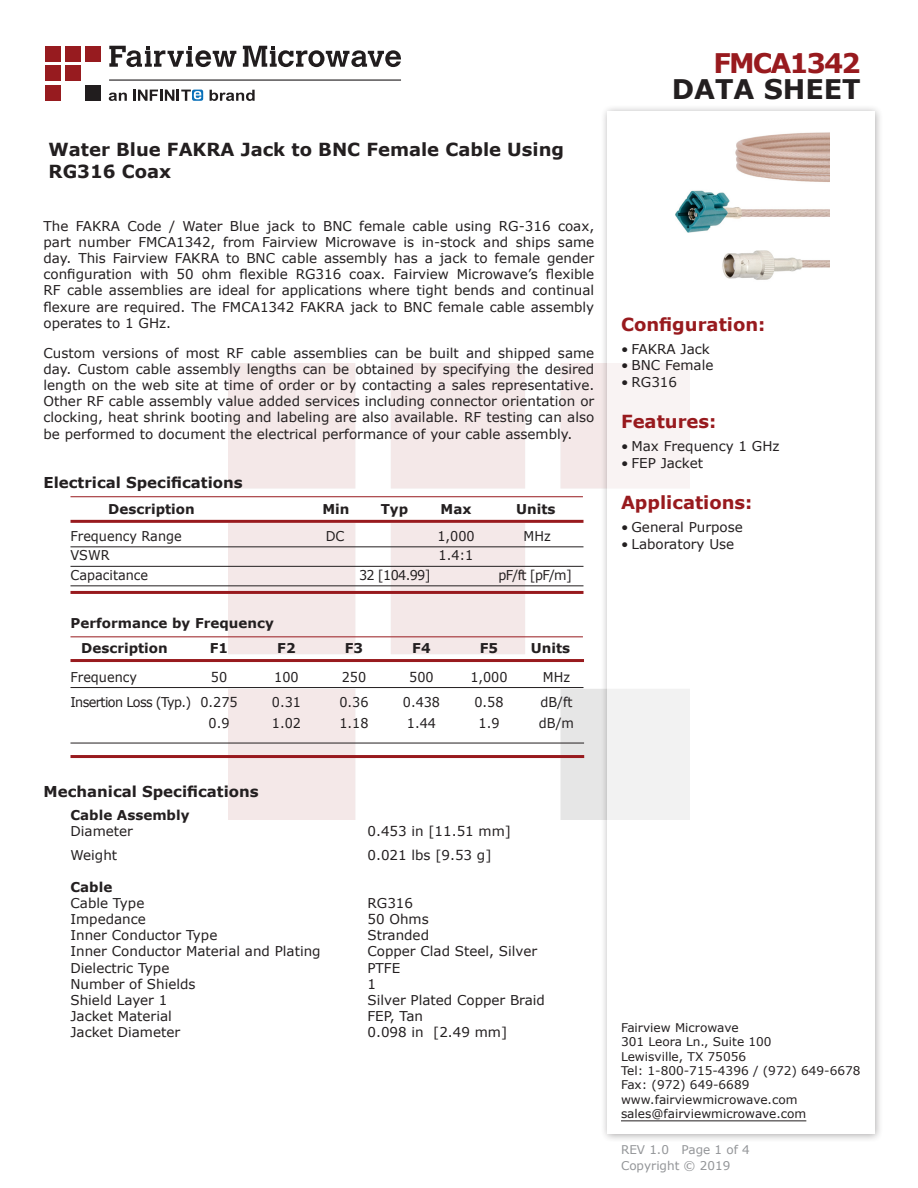
<style>
.page{position:relative;width:918px;height:1188px;background:#fff}
.page>*{position:absolute;margin:0;border:0;box-sizing:border-box;transform-origin:0 0}
.t1{font:700 27px "Verdana";color:#231f20}
.FM{font:700 27px "Verdana";letter-spacing:-.07em;color:#981a1e}
.Web_Description_Para{font:700 18px/21.6px "Verdana";color:#231f20}
.Head1{font:700 18px "Verdana";color:#981a1e}
.Applications_Header{font:700 18px "Verdana";color:#981a1e}
.Head1-2{font:700 15px "Verdana";color:#231f20}
.MarketingDescription{font:13.5px/16.2px "Verdana";color:#231f20;text-align:justify}
.Specs_Para{font:13.5px "Verdana";color:#231f20}
.Table_Body_Frequency{font:13.5px "Verdana";color:#231f20;scale:.95 1}
.Table-Body{font:13.5px "Verdana";color:#231f20;scale:.95 1}
.Table_Header_Frequen{font:700 13.5px "Verdana";color:#231f20}
.Table-Header{font:700 13.5px "Verdana";color:#231f20}
.Table_Body_Frequency-2{font:13.5px "Verdana";letter-spacing:-.05em;color:#231f20;scale:.95 1}
.Head2{font:700 13.5px "Verdana";color:#231f20}
.Head3{font:700 13.5px "Verdana";color:#231f20}
.FM_Info{font:12px "Verdana";color:#231f20}
.REV_Info{font:12px "Verdana";color:#939598}
</style>
<div class="page">
<img style="left:228px;top:364px;width:372px;height:456px">
<div style="left:45px;top:46px;width:16px;height:15px;background:#971b1f"></div>
<div style="left:65px;top:66px;width:16px;height:15px;background:#971b1f"></div>
<div style="left:85px;top:85px;width:16px;height:16px;background:#211d1e"></div>
<div style="left:45px;top:85px;width:16px;height:16px;background:#971b1f"></div>
<div style="left:85px;top:46px;width:16px;height:15px;background:#971b1f"></div>
<div style="left:45px;top:66px;width:16px;height:15px;background:#971b1f"></div>
<div style="left:65px;top:46px;width:16px;height:15px;background:#971b1f"></div>
<svg style="left:109px;top:46px;width:292px;height:21px"></svg>
<svg style="left:192px;top:90px;width:11px;height:11px"></svg>
<svg style="left:133px;top:90px;width:68px;height:11px"></svg>
<svg style="left:210px;top:90px;width:45px;height:11px"></svg>
<svg style="left:109px;top:93px;width:18px;height:8px"></svg>
<hr style="left:109px;top:80px;width:292px;height:1px;background:#211d1e">
<div style="left:600px;top:104px;width:284px;height:1039px;background:#231f20;opacity:.75"></div>
<div style="left:608px;top:111px;width:267px;height:1023px;background:#fff"></div>
<hr style="left:70px;top:496px;width:513px;height:1px;background:#981a1e">
<hr style="left:70px;top:520px;width:514px;height:3px;background:#981a1e">
<hr style="left:70px;top:547px;width:514px;height:1px;background:#231f20">
<hr style="left:70px;top:566px;width:514px;height:1px;background:#231f20">
<hr style="left:70px;top:586px;width:514px;height:1px;background:#231f20">
<hr style="left:70px;top:591px;width:514px;height:3px;background:#981a1e">
<hr style="left:70px;top:636px;width:513px;height:1px;background:#981a1e">
<hr style="left:70px;top:659px;width:514px;height:3px;background:#981a1e">
<hr style="left:70px;top:687px;width:514px;height:1px;background:#231f20">
<hr style="left:70px;top:743px;width:514px;height:1px;background:#231f20">
<hr style="left:70px;top:755px;width:514px;height:3px;background:#981a1e">
<hr style="left:621px;top:1120px;width:185px;height:1px;background:#231f20">
<img style="left:675px;top:132px;width:155px;height:148px">
<p class="Web_Description_Para" style="left:49px;top:139px;width:517px">Water Blue FAKRA Jack to BNC Female Cable Using<br>RG316 Coax</p>
<p class="MarketingDescription" style="left:44px;top:217px;width:552px">The FAKRA Code / Water Blue jack to BNC female cable using RG-316 coax, part number FMCA1342, from Fairview Microwave is in-stock and ships same day. This Fairview FAKRA to BNC cable assembly has a jack to female gender configuration with 50 ohm flexible RG316 coax. Fairview Microwave’s flexible RF cable assemblies are ideal for applications where tight bends and continual flexure are required. The FMCA1342 FAKRA jack to BNC female cable assembly operates to 1 GHz.</p>
<p class="MarketingDescription" style="left:44px;top:344px;width:552px">Custom versions of most RF cable assemblies can be built and shipped same day. Custom cable assembly lengths can be obtained by specifying the desired length on the web site at time of order or by contacting a sales representative.<br>Other RF cable assembly value added services including connector orientation or clocking, heat shrink booting and labeling are also available. RF testing can also be performed to document the electrical performance of your cable assembly.</p>
<p class="Head1-2" style="left:44px;top:472px;width:201px">Electrical Specifications</p>
<p class="Table-Header" style="left:108px;top:499px;width:88px">Description</p>
<p class="Table-Header" style="left:322px;top:499px;width:29px">Min</p>
<p class="Table-Header" style="left:381px;top:499px;width:29px">Typ</p>
<p class="Table-Header" style="left:441px;top:499px;width:32px">Max</p>
<p class="Table-Header" style="left:516px;top:499px;width:41px">Units</p>
<p class="Table-Body" style="left:70px;top:527px;width:119px">Frequency Range</p>
<p class="Table-Body" style="left:326px;top:527px;width:21px">DC</p>
<p class="Table-Body" style="left:437px;top:527px;width:41px">1,000</p>
<p class="Table-Body" style="left:524px;top:527px;width:30px">MHz</p>
<p class="Table-Body" style="left:70px;top:546px;width:43px">VSWR</p>
<p class="Table-Body" style="left:439px;top:546px;width:38px">1.4:1</p>
<p class="Table-Body" style="left:70px;top:566px;width:83px">Capacitance</p>
<p class="Table-Body" style="left:359px;top:566px;width:77px">32 [104.99]</p>
<p class="Table-Body" style="left:498px;top:566px;width:79px">pF/ft [pF/m]</p>
<p class="Head2" style="left:70px;top:614px;width:205px">Performance by Frequency</p>
<p class="Table_Header_Frequen" style="left:81px;top:639px;width:88px">Description</p>
<p class="Table_Header_Frequen" style="left:210px;top:639px;width:20px">F1</p>
<p class="Table_Header_Frequen" style="left:277px;top:639px;width:20px">F2</p>
<p class="Table_Header_Frequen" style="left:345px;top:639px;width:20px">F3</p>
<p class="Table_Header_Frequen" style="left:412px;top:639px;width:20px">F4</p>
<p class="Table_Header_Frequen" style="left:480px;top:639px;width:20px">F5</p>
<p class="Table_Header_Frequen" style="left:531px;top:639px;width:41px">Units</p>
<p class="Table_Body_Frequency" style="left:70px;top:667px;width:72px">Frequency</p>
<p class="Table_Body_Frequency" style="left:211px;top:667px;width:19px">50</p>
<p class="Table_Body_Frequency" style="left:274px;top:667px;width:27px">100</p>
<p class="Table_Body_Frequency" style="left:342px;top:667px;width:27px">250</p>
<p class="Table_Body_Frequency" style="left:409px;top:667px;width:27px">500</p>
<p class="Table_Body_Frequency" style="left:470px;top:667px;width:41px">1,000</p>
<p class="Table_Body_Frequency" style="left:543px;top:667px;width:30px">MHz</p>
<p class="Table_Body_Frequency-2" style="left:70px;top:693px;width:177px">Insertion Loss (Typ.) 0.275</p>
<p class="Table_Body_Frequency" style="left:272px;top:693px;width:32px">0.31</p>
<p class="Table_Body_Frequency" style="left:339px;top:693px;width:32px">0.36</p>
<p class="Table_Body_Frequency" style="left:403px;top:693px;width:41px">0.438</p>
<p class="Table_Body_Frequency" style="left:474px;top:693px;width:32px">0.58</p>
<p class="Table_Body_Frequency" style="left:540px;top:693px;width:35px">dB/ft</p>
<p class="Table_Body_Frequency" style="left:209px;top:714px;width:24px">0.9</p>
<p class="Table_Body_Frequency" style="left:272px;top:714px;width:32px">1.02</p>
<p class="Table_Body_Frequency" style="left:339px;top:714px;width:32px">1.18</p>
<p class="Table_Body_Frequency" style="left:407px;top:714px;width:32px">1.44</p>
<p class="Table_Body_Frequency" style="left:479px;top:714px;width:24px">1.9</p>
<p class="Table_Body_Frequency" style="left:539px;top:714px;width:38px">dB/m</p>
<p class="Head1-2" style="left:44px;top:781px;width:217px">Mechanical Specifications</p>
<p class="Head3" style="left:70px;top:806px;width:121px">Cable Assembly</p>
<p class="Specs_Para" style="left:70px;top:822px;width:64px">Diameter</p>
<p class="Specs_Para" style="left:368px;top:822px;width:145px">0.453 in [11.51 mm]</p>
<p class="Specs_Para" style="left:70px;top:846px;width:48px">Weight</p>
<p class="Specs_Para" style="left:368px;top:846px;width:125px">0.021 lbs [9.53 g]</p>
<p class="Head3" style="left:70px;top:877px;width:43px">Cable</p>
<p class="Specs_Para" style="left:70px;top:894px;width:75px">Cable Type</p>
<p class="Specs_Para" style="left:368px;top:894px;width:47px">RG316</p>
<p class="Specs_Para" style="left:70px;top:910px;width:77px">Impedance</p>
<p class="Specs_Para" style="left:368px;top:910px;width:63px">50 Ohms</p>
<p class="Specs_Para" style="left:70px;top:926px;width:148px">Inner Conductor Type</p>
<p class="Specs_Para" style="left:368px;top:926px;width:63px">Stranded</p>
<p class="Specs_Para" style="left:70px;top:942px;width:252px">Inner Conductor Material and Plating</p>
<p class="Specs_Para" style="left:368px;top:942px;width:171px">Copper Clad Steel, Silver</p>
<p class="Specs_Para" style="left:70px;top:959px;width:100px">Dielectric Type</p>
<p class="Specs_Para" style="left:368px;top:959px;width:34px">PTFE</p>
<p class="Specs_Para" style="left:70px;top:975px;width:127px">Number of Shields</p>
<p class="Specs_Para" style="left:368px;top:975px;width:10px">1</p>
<p class="Specs_Para" style="left:70px;top:991px;width:98px">Shield Layer 1</p>
<p class="Specs_Para" style="left:368px;top:991px;width:179px">Silver Plated Copper Braid</p>
<p class="Specs_Para" style="left:70px;top:1007px;width:103px">Jacket Material</p>
<p class="Specs_Para" style="left:368px;top:1007px;width:57px">FEP, Tan</p>
<p class="Specs_Para" style="left:70px;top:1023px;width:111px">Jacket Diameter</p>
<p class="Specs_Para" style="left:368px;top:1023px;width:141px">0.098 in [2.49 mm]</p>
<p class="FM" style="left:714px;top:44px;width:149px">FMCA1342</p>
<p class="t1" style="left:672px;top:70px;width:191px">DATA SHEET</p>
<p class="Head1" style="left:621px;top:312px;width:146px">Configuration:</p>
<p class="MarketingDescription" style="left:621px;top:341px;width:90px">• FAKRA Jack</p>
<p class="MarketingDescription" style="left:621px;top:357px;width:94px">• BNC Female</p>
<p class="MarketingDescription" style="left:621px;top:373px;width:58px">• RG316</p>
<p class="Head1" style="left:621px;top:409px;width:97px">Features:</p>
<p class="MarketingDescription" style="left:621px;top:438px;width:160px">• Max Frequency 1 GHz</p>
<p class="MarketingDescription" style="left:621px;top:454px;width:84px">• FEP Jacket</p>
<p class="Applications_Header" style="left:621px;top:490px;width:133px">Applications:</p>
<p class="MarketingDescription" style="left:621px;top:519px;width:123px">• General Purpose</p>
<p class="MarketingDescription" style="left:621px;top:535px;width:115px">• Laboratory Use</p>
<p class="FM_Info" style="left:621px;top:1019px;width:119px">Fairview Microwave</p>
<p class="FM_Info" style="left:621px;top:1034px;width:152px">301 Leora Ln., Suite 100</p>
<p class="FM_Info" style="left:621px;top:1048px;width:127px">Lewisville, TX 75056</p>
<p class="FM_Info" style="left:621px;top:1062px;width:241px">Tel: 1-800-715-4396 / (972) 649-6678</p>
<p class="FM_Info" style="left:621px;top:1077px;width:130px">Fax: (972) 649-6689</p>
<p class="FM_Info" style="left:621px;top:1091px;width:178px">www.fairviewmicrowave.com</p>
<p class="FM_Info" style="left:621px;top:1106px;width:187px">sales@fairviewmicrowave.com</p>
<p class="REV_Info" style="left:621px;top:1141px;width:130px">REV 1.0 Page 1 of 4</p>
<p class="REV_Info" style="left:621px;top:1157px;width:111px">Copyright © 2019</p>
</div>
